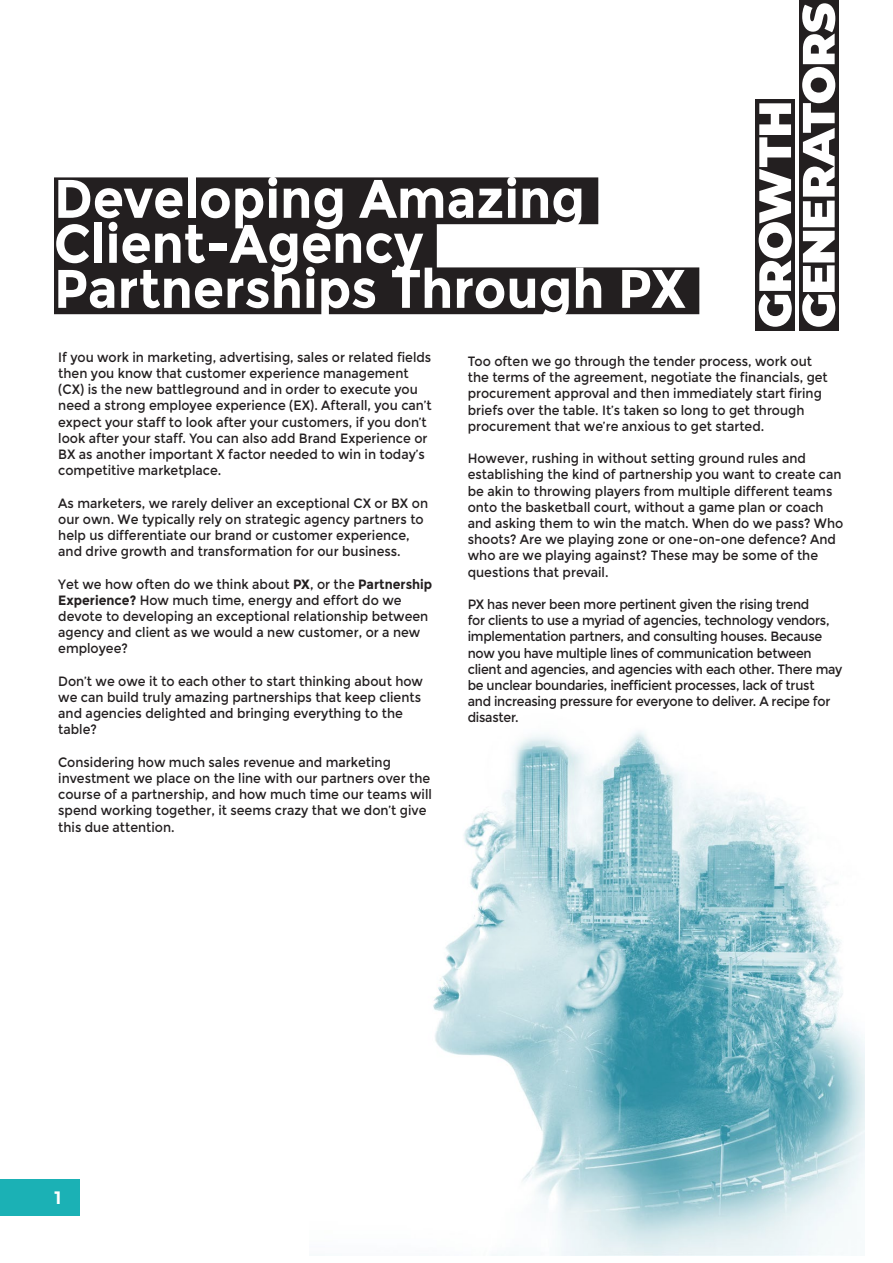
<style>
.page{position:relative;width:893px;height:1263px;background:#fff}
.page>*{position:absolute;margin:0;border:0;box-sizing:border-box;transform-origin:0 0}
.Main_Header{font:700 54.15px/45px "Montserrat";color:#fff;scale:.93 1}
.t1{font:700 18px "Montserrat";color:#fff}
.Body{font:13.5px/16.2px "Montserrat";color:#231f20;scale:.93 1}
.Body-2{font:13.5px/16.2px "Montserrat";letter-spacing:-.02em;color:#231f20;scale:.93 1}
.s1{font-weight:700}
</style>
<div class="page">
<img style="left:433px;top:731px;width:431px;height:525px">
<div style="left:54px;top:177px;width:544px;height:47px;background:#231f20"></div>
<div style="left:54px;top:222px;width:383px;height:47px;background:#231f20"></div>
<div style="left:54px;top:267px;width:645px;height:47px;background:#231f20"></div>
<div style="left:755px;top:99px;width:40px;height:231px;background:#231f20"></div>
<svg style="left:759px;top:103px;width:33px;height:224px"></svg>
<div style="left:799px;top:0;width:40px;height:330px;background:#231f20"></div>
<svg style="left:802px;top:3px;width:33px;height:324px"></svg>
<div style="left:0;top:1179px;width:79px;height:37px;background:#1bb1b5"></div>
<p class="Main_Header" style="left:54px;top:176px;width:681px">Developing Amazing<br>Client-Agency<br>Partnerships Through PX</p>
<p class="Body" style="left:58px;top:349px;width:403px">If you work in marketing, advertising, sales or related fields then you know that customer experience management (CX) is the new battleground and in order to execute you need a strong employee experience (EX). Afterall, you can’t expect your staff to look after your customers, if you don’t look after your staff. You can also add Brand Experience or BX as another important X factor needed to win in today’s competitive marketplace.</p>
<p class="Body" style="left:58px;top:495px;width:399px">As marketers, we rarely deliver an exceptional CX or BX on our own. We typically rely on strategic agency partners to help us differentiate our brand or customer experience, and drive growth and transformation for our business.</p>
<p class="Body" style="left:58px;top:576px;width:404px">Yet we how often do we think about <span class="s1">PX</span>, or the <span class="s1">Partnership Experience?</span> How much time, energy and effort do we devote to developing an exceptional relationship between agency and client as we would a new customer, or a new employee?</p>
<p class="Body" style="left:58px;top:673px;width:394px">Don’t we owe it to each other to start thinking about how we can build truly amazing partnerships that keep clients and agencies delighted and bringing everything to the table?</p>
<p class="Body" style="left:58px;top:754px;width:403px">Considering how much sales revenue and marketing investment we place on the line with our partners over the course of a partnership, and how much time our teams will spend working together, it seems crazy that we don’t give this due attention.</p>
<p class="Body" style="left:468px;top:353px;width:389px">Too often we go through the tender process, work out the terms of the agreement, negotiate the financials, get procurement approval and then immediately start firing briefs over the table. It’s taken so long to get through procurement that we’re anxious to get started.</p>
<p class="Body" style="left:468px;top:450px;width:405px">However, rushing in without setting ground rules and establishing the kind of partnership you want to create can be akin to throwing players from multiple different teams onto the basketball court, without a game plan or coach and asking them to win the match. When do we pass? Who shoots? Are we playing zone or one-on-one defence? And who are we playing against? These may be some of the questions that prevail.</p>
<p class="Body-2" style="left:468px;top:596px;width:404px">PX has never been more pertinent given the rising trend<br>for clients to use a myriad of agencies, technology vendors, implementation partners, and consulting houses. Because now you have multiple lines of communication between client and agencies, and agencies with each other. There may be unclear boundaries, inefficient processes, lack of trust<br>and increasing pressure for everyone to deliver. A recipe for disaster.</p>
<p class="t1" style="left:54px;top:1187px;width:9px">1</p>
</div>
